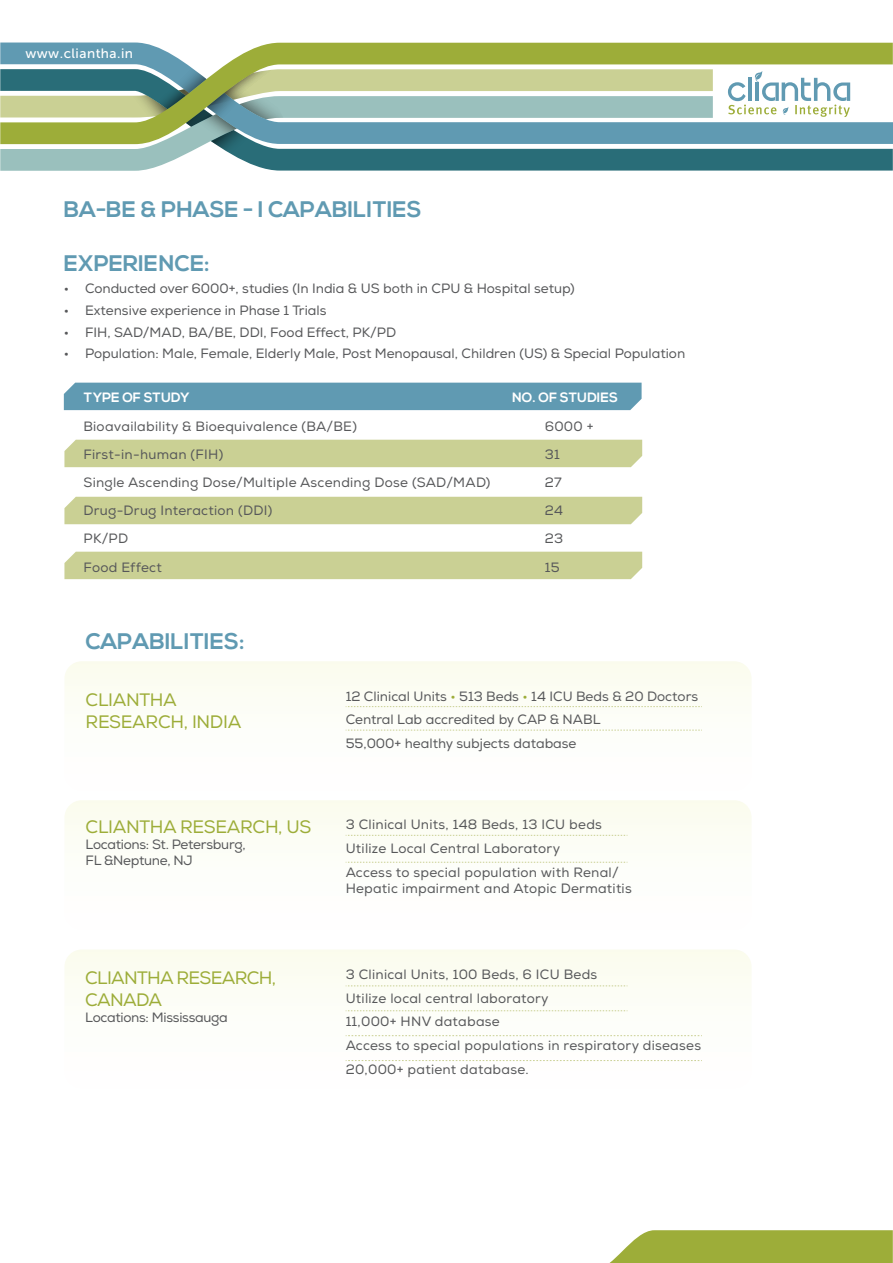
<style>
.page{position:relative;width:893px;height:1263px;background:#fff}
.page>*{position:absolute;margin:0;border:0;box-sizing:border-box;transform-origin:0 0}
.t1{font:700 22.5px "Nexa";color:#609ab2}
.t2{font:18px/21.3px "Nexa";letter-spacing:-.02em;color:#9dad39}
.t3{font:18px/21.3px "Nexa";letter-spacing:-.04em;color:#9dad39}
.t4{font:13.5px/23.7px "Nexa";letter-spacing:.01em;color:#57585a}
.t5{font:13.5px/16.2px "Nexa";letter-spacing:-.02em;color:#57585a}
.t6{font:700 13.5px "Nexa";color:#fff}
.t7{font:13.5px "Museo Sans 500";letter-spacing:.035em;color:#fff}
.s1{color:#9dad39}
</style>
<div class="page">
<svg style="left:609px;top:1230px;width:284px;height:33px;background:#a4b347"></svg>
<div style="left:64px;top:383px;width:578px;height:27px;background:#609ab2"></div>
<div style="left:64px;top:440px;width:578px;height:27px;background:#cad094"></div>
<div style="left:64px;top:497px;width:578px;height:27px;background:#cad094"></div>
<div style="left:64px;top:552px;width:578px;height:27px;background:#cad094"></div>
<div style="left:65px;top:661px;width:686px;height:70px;background:#fcfdf4"></div>
<div style="left:65px;top:800px;width:686px;height:63px;background:#fcfdf3"></div>
<svg style="left:65px;top:950px;width:686px;height:111px"></svg>
<svg style="left:346px;top:706px;width:356px;height:1px"></svg>
<svg style="left:346px;top:730px;width:356px;height:1px"></svg>
<svg style="left:346px;top:835px;width:282px;height:1px"></svg>
<svg style="left:346px;top:862px;width:282px;height:1px"></svg>
<svg style="left:346px;top:985px;width:282px;height:1px"></svg>
<svg style="left:346px;top:1010px;width:282px;height:1px"></svg>
<svg style="left:346px;top:1035px;width:356px;height:1px"></svg>
<svg style="left:346px;top:1060px;width:356px;height:1px"></svg>
<svg style="left:713px;top:148px;width:180px;height:23px;background:#34757f"></svg>
<svg style="left:0;top:155px;width:713px;height:16px;background:#60949a"></svg>
<svg style="left:0;top:43px;width:893px;height:101px"></svg>
<svg style="left:0;top:65px;width:713px;height:90px"></svg>
<svg style="left:728px;top:71px;width:122px;height:46px"></svg>
<p class="t7" style="left:25px;top:46px;width:109px">www.cliantha.in</p>
<h1 class="t1" style="left:64px;top:196px;width:359px">BA-BE &amp; PHASE - I CAPABILITIES</h1>
<h1 class="t1" style="left:64px;top:250px;width:147px">EXPERIENCE:</h1>
<p class="t4" style="left:64px;top:277px;width:513px">• Conducted over 6000+, studies (In India &amp; US both in CPU &amp; Hospital setup)</p>
<p class="t4" style="left:64px;top:298px;width:264px">• Extensive experience in Phase 1 Trials</p>
<p class="t4" style="left:64px;top:320px;width:334px">• FIH, SAD/MAD, BA/BE, DDI, Food Effect, PK/PD</p>
<p class="t4" style="left:64px;top:342px;width:623px">• Population: Male, Female, Elderly Male, Post Menopausal, Children (US) &amp; Special Population</p>
<p class="t6" style="left:84px;top:390px;width:107px">TYPE OF STUDY</p>
<p class="t6" style="left:512px;top:390px;width:107px">NO. OF STUDIES</p>
<p class="t4" style="left:83px;top:414px;width:275px">Bioavailability &amp; Bioequivalence (BA/BE)</p>
<p class="t4" style="left:545px;top:414px;width:50px">6000 +</p>
<p class="t4" style="left:83px;top:442px;width:141px">First-in-human (FIH)</p>
<p class="t4" style="left:545px;top:442px;width:17px">31</p>
<p class="t4" style="left:83px;top:471px;width:409px">Single Ascending Dose/Multiple Ascending Dose (SAD/MAD)</p>
<p class="t4" style="left:545px;top:471px;width:18px">27</p>
<p class="t4" style="left:83px;top:499px;width:190px">Drug-Drug Interaction (DDI)</p>
<p class="t4" style="left:545px;top:499px;width:20px">24</p>
<p class="t4" style="left:83px;top:527px;width:46px">PK/PD</p>
<p class="t4" style="left:545px;top:527px;width:20px">23</p>
<p class="t4" style="left:83px;top:555px;width:80px">Food Effect</p>
<p class="t4" style="left:545px;top:555px;width:16px">15</p>
<h1 class="t1" style="left:86px;top:628px;width:160px">CAPABILITIES:</h1>
<h2 class="t2" style="left:86px;top:690px;width:157px">CLIANTHA<br>RESEARCH, INDIA</h2>
<p class="t4" style="left:346px;top:684px;width:354px">12 Clinical Units <span class="s1">•</span> 513 Beds <span class="s1">•</span> 14 ICU Beds &amp; 20 Doctors<br>Central Lab accredited by CAP &amp; NABL<br>55,000+ healthy subjects database</p>
<h2 class="t2" style="left:86px;top:816px;width:227px">CLIANTHA RESEARCH, US</h2>
<p class="t5" style="left:86px;top:836px;width:161px">Locations: St. Petersburg,<br>FL &amp;Neptune, NJ</p>
<p class="t4" style="left:346px;top:813px;width:275px">3 Clinical Units, 148 Beds, 13 ICU beds<br>Utilize Local Central Laboratory<br>Access to special population with Renal/</p>
<p class="t4" style="left:346px;top:877px;width:288px">Hepatic impairment and Atopic Dermatitis</p>
<h2 class="t3" style="left:85px;top:968px;width:192px">CLIANTHA RESEARCH,<br>CANADA</h2>
<p class="t5" style="left:85px;top:1009px;width:144px">Locations: Mississauga</p>
<p class="t4" style="left:346px;top:963px;width:357px">3 Clinical Units, 100 Beds, 6 ICU Beds<br>Utilize local central laboratory<br>11,000+ HNV database<br>Access to special populations in respiratory diseases 20,000+ patient database.</p>
</div>
